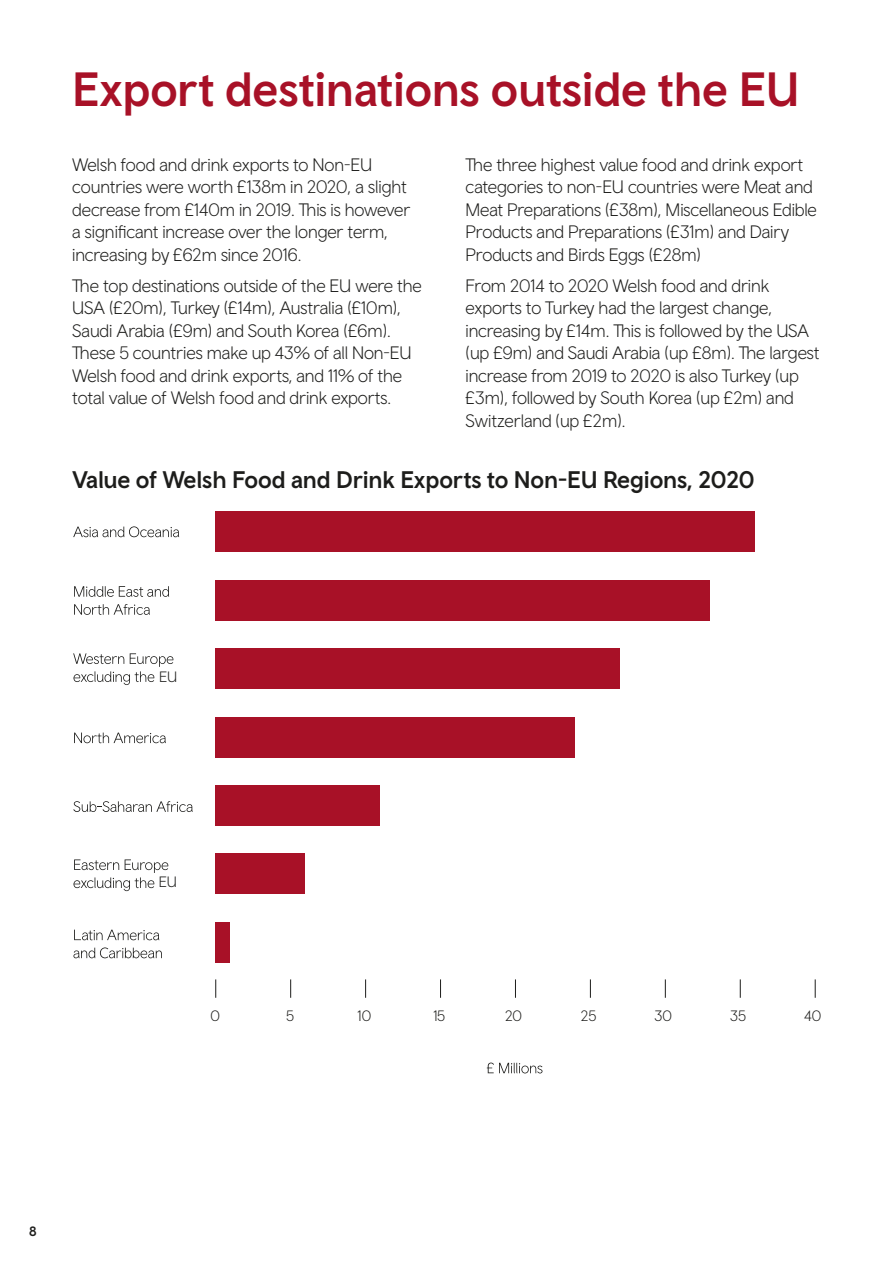
<style>
.page{position:relative;width:893px;height:1263px;background:#fff}
.page>*{position:absolute;margin:0;border:0;box-sizing:border-box;transform-origin:0 0}
.Heading{font:500 48px "Cymru Sans Body";letter-spacing:-.005em;color:#a81127}
.Table_sub_heading{font:500 24px "Cymru Sans Body";letter-spacing:-.01em;color:#1d1d1b}
.Body_text{font:300 18px/22.5px "Cymru Sans Body";letter-spacing:-.01em;color:#1d1d1b}
.t1{font:300 15px "Wales Sans Body";letter-spacing:-.01em;color:#1d1d1b}
.t2{font:500 13.5px "Cymru Sans Body";color:#1d1d1b}
</style>
<div class="page">
<svg style="left:74px;top:930px;width:85px;height:10px"></svg>
<svg style="left:73px;top:947px;width:89px;height:11px"></svg>
<svg style="left:73px;top:801px;width:120px;height:11px"></svg>
<svg style="left:74px;top:732px;width:92px;height:11px"></svg>
<svg style="left:74px;top:586px;width:95px;height:11px"></svg>
<svg style="left:74px;top:604px;width:76px;height:11px"></svg>
<svg style="left:73px;top:526px;width:106px;height:11px"></svg>
<svg style="left:215px;top:979px;width:1px;height:19px"></svg>
<svg style="left:290px;top:979px;width:1px;height:19px"></svg>
<svg style="left:365px;top:979px;width:1px;height:19px"></svg>
<svg style="left:440px;top:979px;width:1px;height:19px"></svg>
<svg style="left:515px;top:979px;width:1px;height:19px"></svg>
<svg style="left:590px;top:979px;width:1px;height:19px"></svg>
<svg style="left:665px;top:979px;width:1px;height:19px"></svg>
<svg style="left:740px;top:979px;width:1px;height:19px"></svg>
<svg style="left:815px;top:979px;width:1px;height:19px"></svg>
<svg style="left:487px;top:1062px;width:55px;height:11px"></svg>
<svg style="left:73px;top:653px;width:100px;height:32px"></svg>
<svg style="left:73px;top:859px;width:95px;height:32px"></svg>
<div style="left:215px;top:512px;width:540px;height:40px;background:#a81127"></div>
<div style="left:215px;top:580px;width:495px;height:40px;background:#a81127"></div>
<div style="left:215px;top:648px;width:405px;height:41px;background:#a81127"></div>
<div style="left:215px;top:717px;width:360px;height:40px;background:#a81127"></div>
<div style="left:215px;top:785px;width:165px;height:40px;background:#a81127"></div>
<div style="left:215px;top:854px;width:90px;height:40px;background:#a81127"></div>
<div style="left:215px;top:922px;width:15px;height:40px;background:#a81127"></div>
<h1 class="Heading" style="left:72px;top:60px;width:729px">Export destinations outside the EU</h1>
<p class="Body_text" style="left:72px;top:153px;width:339px">Welsh food and drink exports to Non-EU countries were worth £138m in 2020, a slight decrease from £140m in 2019. This is however a significant increase over the longer term, increasing by £62m since 2016.</p>
<p class="Body_text" style="left:72px;top:274px;width:351px">The top destinations outside of the EU were the USA (£20m), Turkey (£14m), Australia (£10m), Saudi Arabia (£9m) and South Korea (£6m).<br>These 5 countries make up 43% of all Non-EU Welsh food and drink exports, and 11% of the total value of Welsh food and drink exports.</p>
<p class="Body_text" style="left:466px;top:153px;width:353px">The three highest value food and drink export categories to non-EU countries were Meat and Meat Preparations (£38m), Miscellaneous Edible Products and Preparations (£31m) and Dairy Products and Birds Eggs (£28m)</p>
<p class="Body_text" style="left:466px;top:274px;width:355px">From 2014 to 2020 Welsh food and drink exports to Turkey had the largest change, increasing by £14m. This is followed by the USA (up £9m) and Saudi Arabia (up £8m). The largest increase from 2019 to 2020 is also Turkey (up £3m), followed by South Korea (up £2m) and Switzerland (up £2m).</p>
<h2 class="Table_sub_heading" style="left:72px;top:465px;width:684px">Value of Welsh Food and Drink Exports to Non-EU Regions, 2020</h2>
<p class="t1" style="left:159px;top:667px;width:20px">EU</p>
<p class="t1" style="left:159px;top:873px;width:20px">EU</p>
<p class="t1" style="left:210px;top:1007px;width:11px">0</p>
<p class="t1" style="left:286px;top:1007px;width:9px">5</p>
<p class="t1" style="left:357px;top:1007px;width:15px">10</p>
<p class="t1" style="left:433px;top:1007px;width:13px">15</p>
<p class="t1" style="left:505px;top:1007px;width:18px">20</p>
<p class="t1" style="left:581px;top:1007px;width:17px">25</p>
<p class="t1" style="left:654px;top:1007px;width:19px">30</p>
<p class="t1" style="left:730px;top:1007px;width:17px">35</p>
<p class="t1" style="left:804px;top:1007px;width:19px">40</p>
<p class="t2" style="left:29px;top:1223px;width:9px">8</p>
</div>
